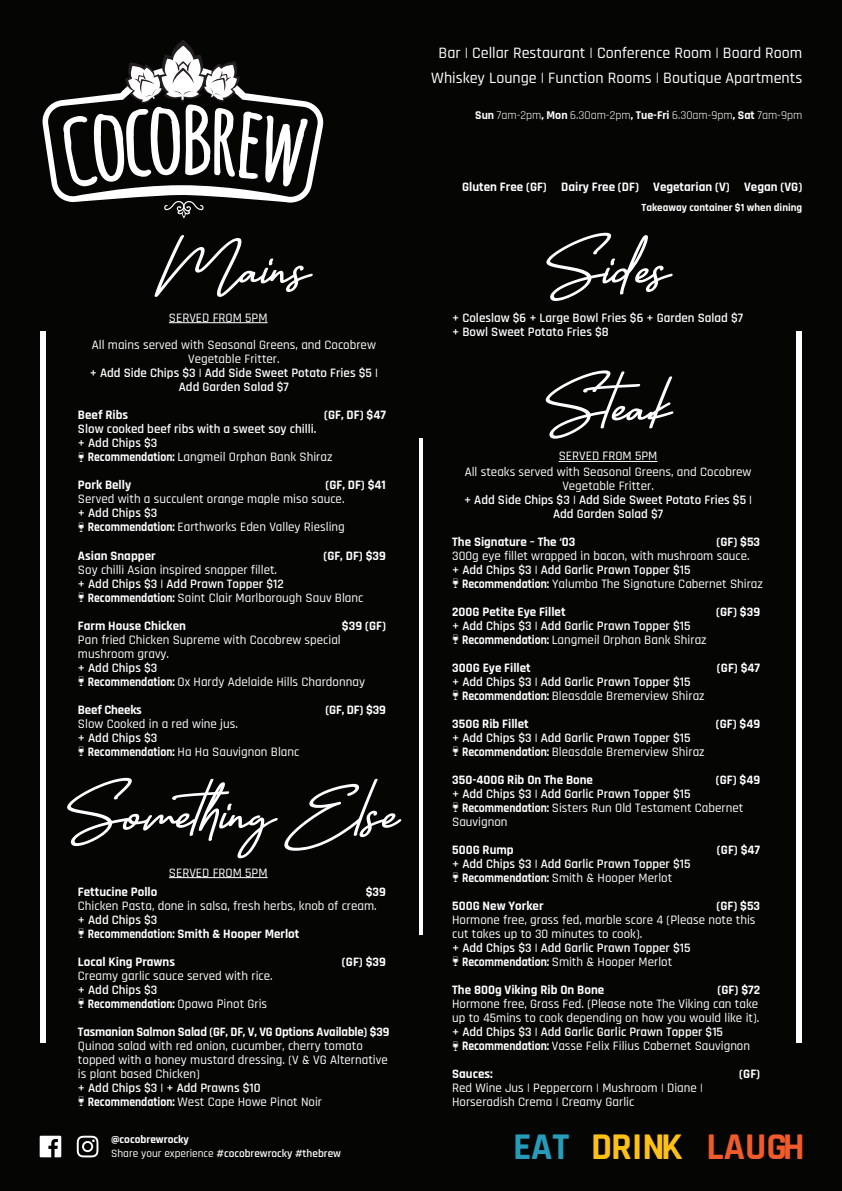
<style>
.page{position:relative;width:842px;height:1191px;background:#050604}
.page>*{position:absolute;margin:0;border:0;box-sizing:border-box;transform-origin:0 0}
.t1{font:italic 56px "Shania Quinton";color:#fff;scale:1.18 1}
.t2{font:700 38.2px "Rajdhani";color:#fdc017}
.t3{font:500 16px "Rajdhani";color:#fff}
.t4{font:500 13px/14px "Rajdhani";color:#fff}
.t5{font:600 13px/14px "Rajdhani";color:#fff;text-align:center}
.t6{font:700 13px "Rajdhani";color:#fff}
.t7{font:700 13px "Rajdhani";color:#fff;scale:.9 1}
.t8{font:12px "Rajdhani";color:#fff}
.t9{font:600 11.3px/13.6px "Rajdhani";color:#fff}
.t10{font:700 11px "Rajdhani";color:#fff}
.s1{font-family:"Bar";font-weight:400;font-size:20px}
.s2{font-weight:700}
.s3{font-weight:500}
.s4{color:#269cba}
.s5{color:#050604}
.s6{color:#ef5b2b}
</style>
<div class="page">
<svg style="left:43px;top:40px;width:280px;height:179px"></svg>
<div style="left:40px;top:331px;width:5px;height:711px;background:#fff"></div>
<div style="left:797px;top:331px;width:5px;height:711px;background:#fff"></div>
<hr style="left:419px;top:438px;width:3px;height:497px;background:#fff">
<hr style="left:169px;top:322px;width:99px;height:1px;background:#fff">
<hr style="left:169px;top:877px;width:99px;height:1px;background:#fff">
<svg style="left:40px;top:1135px;width:21px;height:22px"></svg>
<svg style="left:77px;top:1135px;width:21px;height:22px"></svg>
<hr style="left:559px;top:461px;width:98px;height:1px;background:#fff">
<p class="t1" style="left:160px;top:232px;width:160px">Mains</p>
<p class="t4" style="left:169px;top:311px;width:100px">SERVED FROM 5PM</p>
<p class="t4" style="left:92px;top:339px;width:286px;text-align:center">All mains served with Seasonal Greens, and Cocobrew<br>Vegetable Fritter.</p>
<p class="t5" style="left:90px;top:367px;width:290px">+ Add Side Chips $3 | Add Side Sweet Potato Fries $5 |<br>Add Garden Salad $7</p>
<p class="t6" style="left:78px;top:407px;width:52px">Beef Ribs</p>
<p class="t6" style="left:324px;top:407px;width:63px">(GF, DF) $47</p>
<p class="t5" style="left:78px;top:423px;width:240px;text-align:left">Slow cooked beef ribs with a sweet soy chilli. + Add Chips $3</p>
<p class="t4" style="left:78px;top:451px;width:256px"><span class="s1">d</span> <span class="s2">Recommendation:</span> Langmeil Orphan Bank Shiraz</p>
<p class="t6" style="left:78px;top:477px;width:55px">Pork Belly</p>
<p class="t6" style="left:325px;top:477px;width:62px">(GF, DF) $41</p>
<p class="t4" style="left:78px;top:493px;width:268px">Served with a succulent orange maple miso sauce.</p>
<p class="t5" style="left:78px;top:507px;width:81px">+ Add Chips $3</p>
<p class="t4" style="left:78px;top:521px;width:268px"><span class="s1">d</span> <span class="s2">Recommendation:</span> Earthworks Eden Valley Riesling</p>
<p class="t6" style="left:78px;top:547px;width:79px">Asian Snapper</p>
<p class="t6" style="left:323px;top:547px;width:64px">(GF, DF) $39</p>
<p class="t4" style="left:78px;top:563px;width:201px">Soy chilli Asian inspired snapper fillet.</p>
<p class="t5" style="left:78px;top:577px;width:207px">+ Add Chips $3 | Add Prawn Topper $12</p>
<p class="t4" style="left:78px;top:591px;width:287px"><span class="s1">d</span> <span class="s2">Recommendation:</span> Saint Clair Marlborough Sauv Blanc</p>
<p class="t6" style="left:78px;top:617px;width:109px">Farm House Chicken</p>
<p class="t6" style="left:342px;top:617px;width:46px">$39 (GF)</p>
<p class="t4" style="left:78px;top:633px;width:264px">Pan fried Chicken Supreme with Cocobrew special mushroom gravy.</p>
<p class="t5" style="left:78px;top:661px;width:81px">+ Add Chips $3</p>
<p class="t4" style="left:78px;top:675px;width:289px"><span class="s1">d</span> <span class="s2">Recommendation:</span> Ox Hardy Adelaide Hills Chardonnay</p>
<p class="t6" style="left:78px;top:701px;width:66px">Beef Cheeks</p>
<p class="t6" style="left:325px;top:701px;width:62px">(GF, DF) $39</p>
<p class="t4" style="left:78px;top:717px;width:162px">Slow Cooked in a red wine jus.</p>
<p class="t5" style="left:78px;top:731px;width:81px">+ Add Chips $3</p>
<p class="t4" style="left:78px;top:745px;width:223px"><span class="s1">d</span> <span class="s2">Recommendation:</span> Ha Ha Sauvignon Blanc</p>
<p class="t1" style="left:60px;top:777px;width:320px">SomethingElse</p>
<p class="t4" style="left:169px;top:866px;width:100px">SERVED FROM 5PM</p>
<p class="t6" style="left:78px;top:883px;width:81px">Fettucine Pollo</p>
<p class="t6" style="left:366px;top:883px;width:22px">$39</p>
<p class="t4" style="left:78px;top:899px;width:300px">Chicken Pasta, done in salsa, fresh herbs, knob of cream.</p>
<p class="t5" style="left:78px;top:913px;width:81px">+ Add Chips $3</p>
<p class="t7" style="left:78px;top:925px;width:248px"><span class="s1">d</span> Recommendation: Smith &amp; Hooper Merlot</p>
<p class="t6" style="left:78px;top:953px;width:99px">Local King Prawns</p>
<p class="t6" style="left:342px;top:953px;width:46px">(GF) $39</p>
<p class="t4" style="left:78px;top:969px;width:196px">Creamy garlic sauce served with rice.</p>
<p class="t5" style="left:78px;top:983px;width:81px">+ Add Chips $3</p>
<p class="t7" style="left:78px;top:995px;width:212px"><span class="s1">d</span> Recommendation: <span class="s3">Opawa Pinot Gris</span></p>
<p class="t6" style="left:78px;top:1023px;width:313px">Tasmanian Salmon Salad (GF, DF, V, VG Options Available) $39</p>
<p class="t4" style="left:78px;top:1039px;width:311px">Quinoa salad with red onion, cucumber, cherry tomato topped with a honey mustard dressing. (V &amp; VG Alternative is plant based Chicken)</p>
<p class="t5" style="left:78px;top:1081px;width:184px">+ Add Chips $3 | + Add Prawns $10</p>
<p class="t4" style="left:78px;top:1095px;width:246px"><span class="s1">d</span> <span class="s2">Recommendation:</span> West Cape Howe Pinot Noir</p>
<p class="t9" style="left:111px;top:1133px;width:231px"><span class="s2">@cocobrewrocky<br></span><span class="s3">Share your experience</span> #cocobrewrocky #thebrew</p>
<p class="t3" style="left:439px;top:43px;width:365px">Bar | Cellar Restaurant | Conference Room | Board Room</p>
<p class="t3" style="left:431px;top:68px;width:372px">Whiskey Lounge | Function Rooms | Boutique Apartments</p>
<p class="t8" style="left:475px;top:108px;width:329px"><span class="s2">Sun</span> 7am-2pm<span class="s2">, Mon</span> 6.30am-2pm<span class="s2">, Tue-Fri</span> 6.30am-9pm<span class="s2">, Sat</span> 7am-9pm</p>
<p class="t6" style="left:462px;top:179px;width:342px">Gluten Free (GF) Dairy Free (DF) Vegetarian (V) Vegan (VG)</p>
<p class="t10" style="left:641px;top:201px;width:162px">Takeaway container $1 when dining</p>
<p class="t1" style="left:539px;top:232px;width:143px">Sides</p>
<p class="t5" style="left:452px;top:311px;width:292px">+ Coleslaw $6 + Large Bowl Fries $6 + Garden Salad $7</p>
<p class="t5" style="left:452px;top:325px;width:158px">+ Bowl Sweet Potato Fries $8</p>
<p class="t1" style="left:539px;top:370px;width:145px">Steak</p>
<p class="t4" style="left:559px;top:450px;width:100px">SERVED FROM 5PM</p>
<p class="t4" style="left:465px;top:465px;width:288px;text-align:center">All steaks served with Seasonal Greens, and Cocobrew<br>Vegetable Fritter.</p>
<p class="t5" style="left:464px;top:493px;width:290px">+ Add Side Chips $3 | Add Side Sweet Potato Fries $5 |<br>Add Garden Salad $7</p>
<p class="t6" style="left:452px;top:534px;width:125px">The Signature – The ‘03</p>
<p class="t6" style="left:716px;top:534px;width:45px">(GF) $53</p>
<p class="t4" style="left:452px;top:549px;width:299px">300g eye fillet wrapped in bacon, with mushroom sauce.</p>
<p class="t5" style="left:452px;top:563px;width:240px">+ Add Chips $3 | Add Garlic Prawn Topper $15</p>
<p class="t4" style="left:452px;top:577px;width:312px"><span class="s1">d</span> <span class="s2">Recommendation:</span> Yalumba The Signature Cabernet Shiraz</p>
<p class="t6" style="left:452px;top:604px;width:115px">200G Petite Eye Fillet</p>
<p class="t6" style="left:716px;top:604px;width:46px">(GF) $39</p>
<p class="t5" style="left:452px;top:619px;width:240px">+ Add Chips $3 | Add Garlic Prawn Topper $15</p>
<p class="t4" style="left:452px;top:633px;width:256px"><span class="s1">d</span> <span class="s2">Recommendation:</span> Langmeil Orphan Bank Shiraz</p>
<p class="t6" style="left:452px;top:660px;width:80px">300G Eye Fillet</p>
<p class="t6" style="left:717px;top:660px;width:45px">(GF) $47</p>
<p class="t5" style="left:452px;top:675px;width:240px">+ Add Chips $3 | Add Garlic Prawn Topper $15</p>
<p class="t4" style="left:452px;top:689px;width:254px"><span class="s1">d</span> <span class="s2">Recommendation:</span> Bleasdale Bremerview Shiraz</p>
<p class="t6" style="left:452px;top:716px;width:78px">350G Rib Fillet</p>
<p class="t6" style="left:716px;top:716px;width:46px">(GF) $49</p>
<p class="t5" style="left:452px;top:731px;width:240px">+ Add Chips $3 | Add Garlic Prawn Topper $15</p>
<p class="t4" style="left:452px;top:745px;width:254px"><span class="s1">d</span> <span class="s2">Recommendation:</span> Bleasdale Bremerview Shiraz</p>
<p class="t6" style="left:452px;top:772px;width:142px">350-400G Rib On The Bone</p>
<p class="t6" style="left:716px;top:772px;width:46px">(GF) $49</p>
<p class="t5" style="left:452px;top:787px;width:240px">+ Add Chips $3 | Add Garlic Prawn Topper $15</p>
<p class="t4" style="left:452px;top:801px;width:293px"><span class="s1">d</span> <span class="s2">Recommendation:</span> Sisters Run Old Testament Cabernet<br>Sauvignon</p>
<p class="t6" style="left:452px;top:842px;width:63px">500G Rump</p>
<p class="t6" style="left:717px;top:842px;width:45px">(GF) $47</p>
<p class="t5" style="left:452px;top:857px;width:240px">+ Add Chips $3 | Add Garlic Prawn Topper $15</p>
<p class="t4" style="left:452px;top:871px;width:222px"><span class="s1">d</span> <span class="s2">Recommendation:</span> Smith &amp; Hooper Merlot</p>
<p class="t6" style="left:452px;top:898px;width:93px">500G New Yorker</p>
<p class="t6" style="left:716px;top:898px;width:45px">(GF) $53</p>
<p class="t4" style="left:452px;top:913px;width:305px">Hormone free, grass fed, marble score 4 (Please note this cut takes up to 30 minutes to cook).</p>
<p class="t5" style="left:452px;top:941px;width:240px">+ Add Chips $3 | Add Garlic Prawn Topper $15</p>
<p class="t4" style="left:452px;top:955px;width:222px"><span class="s1">d</span> <span class="s2">Recommendation:</span> Smith &amp; Hooper Merlot</p>
<p class="t6" style="left:452px;top:982px;width:154px">The 800g Viking Rib On Bone</p>
<p class="t6" style="left:718px;top:982px;width:44px">(GF) $72</p>
<p class="t4" style="left:452px;top:997px;width:309px">Hormone free, Grass Fed. (Please note The Viking can take up to 45mins to cook depending on how you would like it).</p>
<p class="t5" style="left:452px;top:1025px;width:272px">+ Add Chips $3 | Add Garlic Garlic Prawn Topper $15</p>
<p class="t4" style="left:452px;top:1039px;width:299px"><span class="s1">d</span> <span class="s2">Recommendation:</span> Vasse Felix Filius Cabernet Sauvignon</p>
<p class="t6" style="left:452px;top:1066px;width:42px">Sauces:</p>
<p class="t6" style="left:739px;top:1066px;width:22px">(GF)</p>
<p class="t4" style="left:452px;top:1081px;width:252px">Red Wine Jus | Peppercorn | Mushroom | Diane |<br>Horseradish Crema | Creamy Garlic</p>
<h2 class="t2" style="left:513px;top:1123px;width:293px"><span class="s4">EAT</span> <span class="s5">-</span> DRINK <span class="s5">-</span> <span class="s6">LAUGH</span></h2>
</div>
